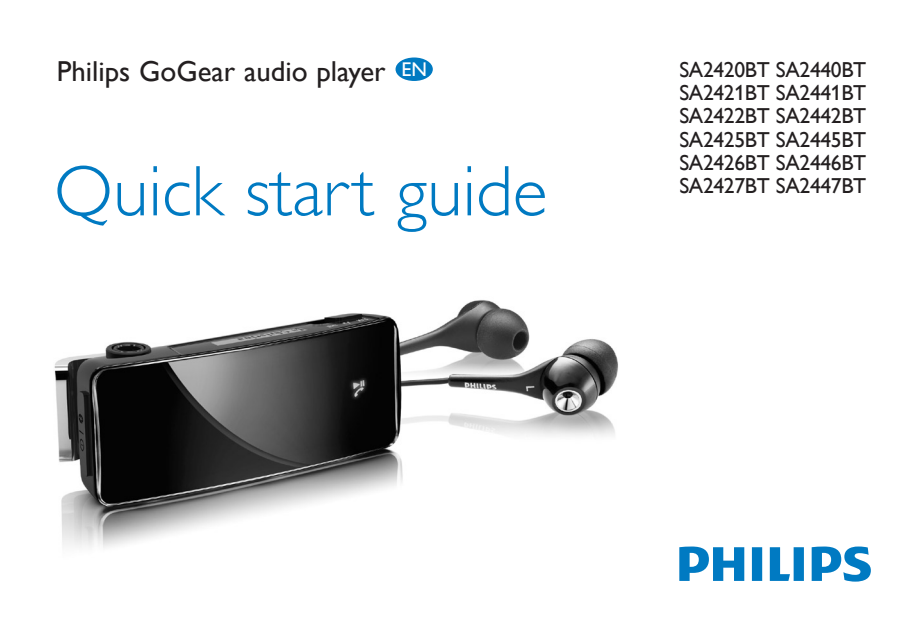
<style>
.page{position:relative;width:908px;height:624px;background:#fff}
.page>*{position:absolute;margin:0;border:0;box-sizing:border-box;transform-origin:0 0}
.t1{font:72px "Gill Sans Alt One WGL Light";color:#007ac2}
.t2{font:28.8px "Gill Sans Alt One WGL";color:#231f20}
.t3{font:21.6px/23.2px "Gill Sans Alt One WGL";letter-spacing:-.015em;color:#231f20;text-align:justify}
</style>
<div class="page">
<svg style="left:679px;top:546px;width:191px;height:35px"></svg>
<img style="left:54px;top:300px;width:564px;height:248px">
<div style="left:395px;top:57px;width:37px;height:24px;background:#007ac2;border-radius:50%"></div>
<h2 class="t2" style="left:57px;top:51px;width:372px">Philips GoGear audio player <sup>en</sup></h2>
<h1 class="t1" style="left:54px;top:144px;width:495px">Quick start guide</h1>
<p class="t3" style="left:679px;top:58px;width:188px">SA2420BT SA2440BT SA2421BT SA2441BT SA2422BT SA2442BT SA2425BT SA2445BT SA2426BT SA2446BT SA2427BT SA2447BT</p>
</div>
